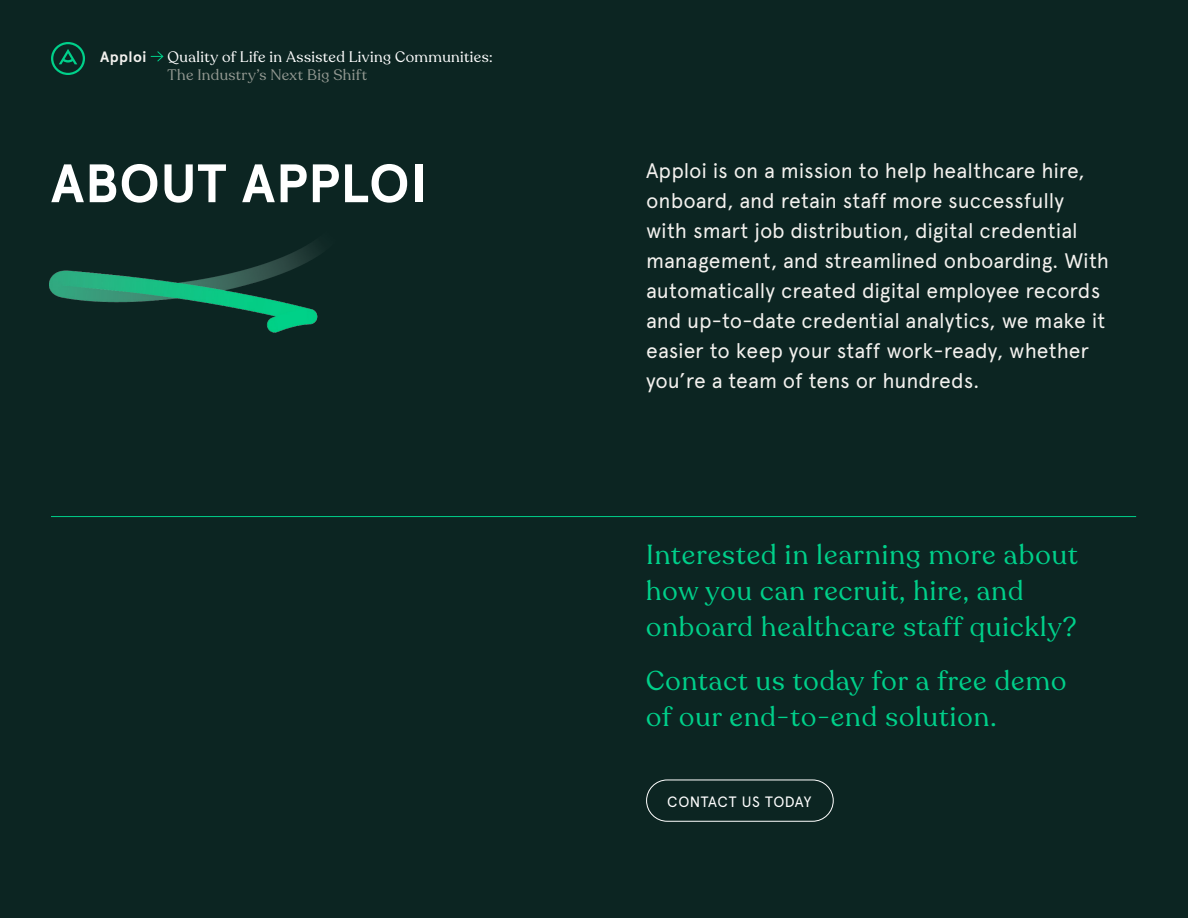
<style>
.page{position:relative;width:1188px;height:918px;background:#0c2522}
.page>*{position:absolute;margin:0;border:0;box-sizing:border-box;transform-origin:0 0}
.t1{font:700 54px "Apercu Pro";letter-spacing:.01em;color:#fff}
.t2{font:27.15px "Recoleta";letter-spacing:.04em;color:#00d08a}
.t3{font:27px/36px "Recoleta";letter-spacing:.04em;color:#00d08a}
.t4{font:21px/30px "Apercu Pro";letter-spacing:-.005em;color:#f3f1ee}
.t5{font:15px "Recoleta";letter-spacing:.025em;color:#fff}
.t6{font:15px "Recoleta";letter-spacing:.025em;color:#939992}
.t7{font:15px "Apercu Pro";letter-spacing:.025em;color:#fff}
.t8{font:700 15px "Apercu Pro";letter-spacing:.025em;color:#f3f1ee}
</style>
<div class="page">
<svg style="left:51px;top:42px;width:34px;height:33px"></svg>
<svg style="left:151px;top:51px;width:13px;height:11px"></svg>
<hr style="left:51px;top:516px;width:1085px;height:1px;background:#00d08a">
<div style="left:646px;top:779px;width:188px;height:43px;border:1px solid #fff;border-radius:21px"></div>
<img style="left:50px;top:243px;width:269px;height:90px">
<p class="t8" style="left:100px;top:45px;width:48px">Apploi</p>
<p class="t5" style="left:168px;top:47px;width:326px">Quality of Life in Assisted Living Communities:</p>
<p class="t6" style="left:168px;top:65px;width:201px">The Industry’s Next Big Shift</p>
<h1 class="t1" style="left:51px;top:143px;width:378px">ABOUT APPLOI</h1>
<p class="t4" style="left:646px;top:154px;width:465px">Apploi is on a mission to help healthcare hire, onboard, and retain staff more successfully with smart job distribution, digital credential management, and streamlined onboarding. With automatically created digital employee records and up-to-date credential analytics, we make it easier to keep your staff work-ready, whether you’re a team of tens or hundreds.</p>
<p class="t2" style="left:646px;top:538px;width:433px">Interested in learning more about</p>
<p class="t3" style="left:646px;top:574px;width:432px">how you can recruit, hire, and onboard healthcare staff quickly?</p>
<p class="t3" style="left:646px;top:664px;width:422px">Contact us today for a free demo of our end-to-end solution.</p>
<p class="t7" style="left:667px;top:790px;width:146px">CONTACT US TODAY</p>
</div>
